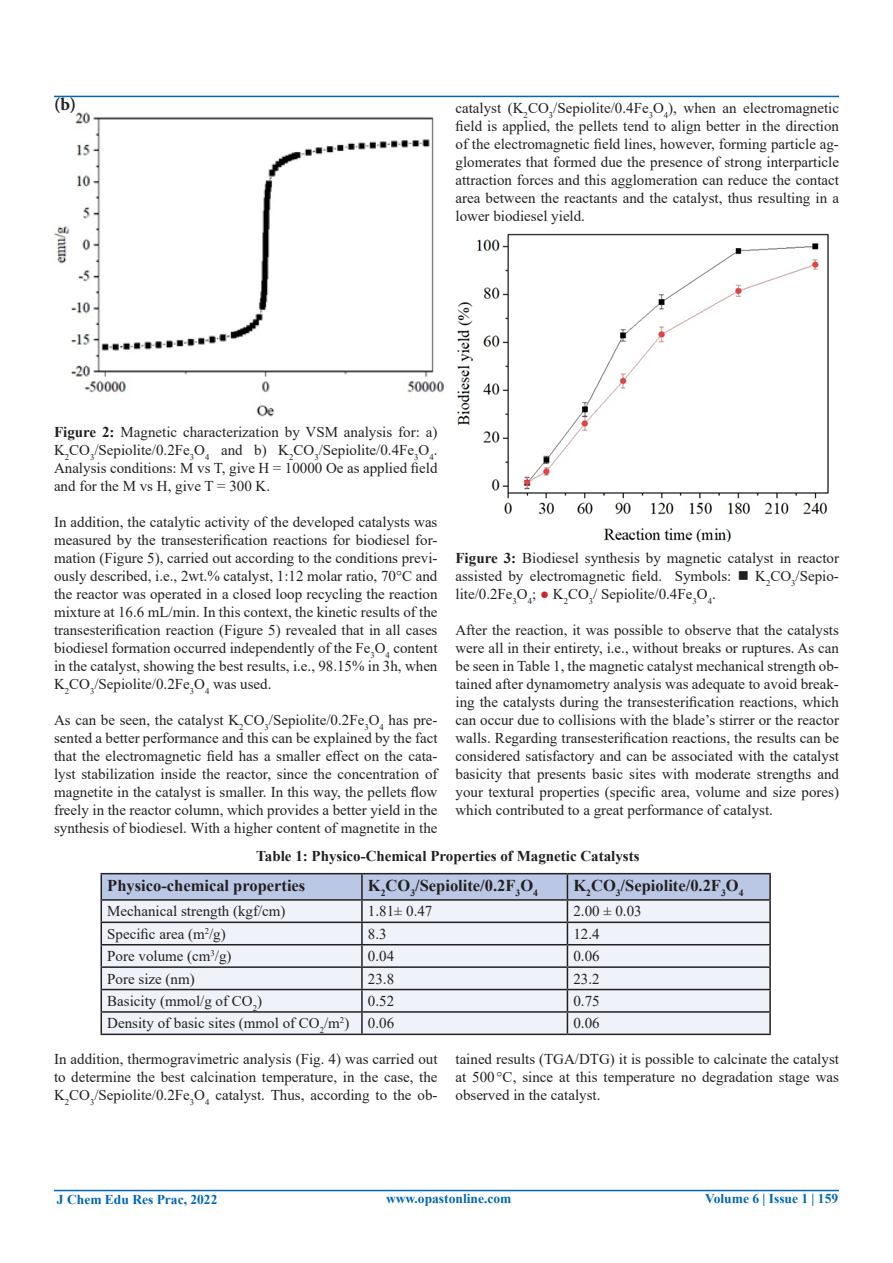
<style>
.page{position:relative;width:893px;height:1263px;background:#fff}
.page>*{position:absolute;margin:0;border:0;box-sizing:border-box;transform-origin:0 0}
.t1{font:700 18px "Minion Pro";color:#231f20}
.t2{font:700 16.5px "Times New Roman";color:#231f20}
.t3{font:15px/18px "Times New Roman";color:#231f20;text-align:justify}
.t4{font:700 15px "Times New Roman";color:#231f20}
.t5{font:700 13.5px "Times New Roman";color:#0166b3}
.s1{font-weight:700}
.s2{color:#d1232a}
</style>
<div class="page">
<hr style="left:54px;top:1190px;width:785px;height:1px;background:#0166b3">
<hr style="left:54px;top:96px;width:785px;height:1px;background:#0166b3">
<img style="left:54px;top:112px;width:391px;height:305px">
<img style="left:457px;top:233px;width:372px;height:309px">
<hr style="left:101px;top:873px;width:261px;height:1px;background:#231f20">
<hr style="left:362px;top:873px;width:205px;height:1px;background:#231f20">
<hr style="left:567px;top:873px;width:204px;height:1px;background:#231f20">
<hr style="left:769px;top:874px;width:2px;height:25px;background:#231f20">
<hr style="left:567px;top:899px;width:204px;height:2px;background:#231f20">
<hr style="left:769px;top:901px;width:2px;height:20px;background:#231f20">
<hr style="left:567px;top:921px;width:204px;height:2px;background:#231f20">
<hr style="left:769px;top:923px;width:2px;height:21px;background:#231f20">
<hr style="left:567px;top:944px;width:204px;height:1px;background:#231f20">
<hr style="left:769px;top:945px;width:2px;height:21px;background:#231f20">
<hr style="left:567px;top:966px;width:204px;height:2px;background:#231f20">
<hr style="left:769px;top:968px;width:2px;height:21px;background:#231f20">
<hr style="left:567px;top:989px;width:204px;height:1px;background:#231f20">
<hr style="left:769px;top:990px;width:2px;height:21px;background:#231f20">
<hr style="left:567px;top:1011px;width:204px;height:2px;background:#231f20">
<svg style="left:101px;top:874px;width:669px;height:159px"></svg>
<hr style="left:769px;top:1013px;width:2px;height:20px;background:#231f20">
<hr style="left:101px;top:1033px;width:261px;height:2px;background:#231f20">
<hr style="left:362px;top:1033px;width:205px;height:2px;background:#231f20">
<hr style="left:567px;top:1033px;width:204px;height:2px;background:#231f20">
<p class="t1" style="left:54px;top:92px;width:24px">(b)</p>
<p class="t3" style="left:455px;top:99px;width:385px">catalyst (K<sub>2</sub>CO<sub>3</sub>/Sepiolite/0.4Fe<sub>3</sub>O<sub>4</sub>), when an electromagnetic field is applied, the pellets tend to align better in the direction of the electromagnetic field lines, however, forming particle ag&shy;glomerates that formed due the presence of strong interparticle attraction forces and this agglomeration can reduce the contact area between the reactants and the catalyst, thus resulting in a lower biodiesel yield.</p>
<p class="t3" style="left:54px;top:423px;width:385px"><span class="s1">Figure 2:</span> Magnetic characterization by VSM analysis for: a)<br>K<sub>2</sub>CO<sub>3</sub>/Sepiolite/0.2Fe<sub>3</sub>O<sub>4</sub> and b) K<sub>2</sub>CO<sub>3</sub>/Sepiolite/0.4Fe<sub>3</sub>O<sub>4</sub>.<br>Analysis conditions: M vs T, give H = 10000 Oe as applied field and for the M vs H, give T = 300 K.</p>
<p class="t3" style="left:54px;top:513px;width:385px">In addition, the catalytic activity of the developed catalysts was measured by the transesterification reactions for biodiesel for&shy;mation (Figure 5), carried out according to the conditions previ&shy;ously described, i.e., 2wt.% catalyst, 1:12 molar ratio, 70°C and the reactor was operated in a closed loop recycling the reaction mixture at 16.6 mL/min. In this context, the kinetic results of the transesterification reaction (Figure 5) revealed that in all cases biodiesel formation occurred independently of the Fe<sub>3</sub>O<sub>4</sub> content in the catalyst, showing the best results, i.e., 98.15% in 3h, when K<sub>2</sub>CO<sub>3</sub>/Sepiolite/0.2Fe<sub>3</sub>O<sub>4</sub> was used.</p>
<p class="t3" style="left:54px;top:711px;width:385px">As can be seen, the catalyst K<sub>2</sub>CO<sub>3</sub>/Sepiolite/0.2Fe<sub>3</sub>O<sub>4</sub> has pre&shy;sented a better performance and this can be explained by the fact that the electromagnetic field has a smaller effect on the cata&shy;lyst stabilization inside the reactor, since the concentration of magnetite in the catalyst is smaller. In this way, the pellets flow freely in the reactor column, which provides a better yield in the synthesis of biodiesel. With a higher content of magnetite in the</p>
<p class="t3" style="left:455px;top:549px;width:385px"><span class="s1">Figure 3:</span> Biodiesel synthesis by magnetic catalyst in reactor assisted by electromagnetic field. Symbols: ■ K<sub>2</sub>CO<sub>3</sub>/Sepio&shy;lite/0.2Fe<sub>3</sub>O<sub>4</sub>; <span class="s2">●</span> K<sub>2</sub>CO<sub>3</sub>/ Sepiolite/0.4Fe<sub>3</sub>O<sub>4</sub>.</p>
<p class="t3" style="left:455px;top:621px;width:385px">After the reaction, it was possible to observe that the catalysts were all in their entirety, i.e., without breaks or ruptures. As can be seen in Table 1, the magnetic catalyst mechanical strength ob&shy;tained after dynamometry analysis was adequate to avoid break&shy;ing the catalysts during the transesterification reactions, which can occur due to collisions with the blade’s stirrer or the reactor walls. Regarding transesterification reactions, the results can be considered satisfactory and can be associated with the catalyst basicity that presents basic sites with moderate strengths and your textural properties (specific area, volume and size pores) which contributed to a great performance of catalyst.</p>
<p class="t4" style="left:256px;top:846px;width:385px">Table 1: Physico-Chemical Properties of Magnetic Catalysts</p>
<p class="t2" style="left:107px;top:873px;width:200px">Physico-chemical properties</p>
<p class="t2" style="left:368px;top:873px;width:172px">K<sub>2</sub>CO<sub>3</sub>/Sepiolite/0.2F<sub>3</sub>O<sub>4</sub></p>
<p class="t2" style="left:573px;top:873px;width:172px">K<sub>2</sub>CO<sub>3</sub>/Sepiolite/0.2F<sub>3</sub>O<sub>4</sub></p>
<p class="t3" style="left:107px;top:902px;width:180px">Mechanical strength (kgf/cm)</p>
<p class="t3" style="left:368px;top:902px;width:66px">1.81± 0.47</p>
<p class="t3" style="left:573px;top:902px;width:70px">2.00 ± 0.03</p>
<p class="t3" style="left:107px;top:924px;width:120px">Specific area (m<sup>2</sup>/g)</p>
<p class="t3" style="left:368px;top:924px;width:20px">8.3</p>
<p class="t3" style="left:573px;top:924px;width:28px">12.4</p>
<p class="t3" style="left:107px;top:947px;width:126px">Pore volume (cm<sup>3</sup>/g)</p>
<p class="t3" style="left:368px;top:947px;width:28px">0.04</p>
<p class="t3" style="left:573px;top:947px;width:28px">0.06</p>
<p class="t3" style="left:107px;top:969px;width:89px">Pore size (nm)</p>
<p class="t3" style="left:368px;top:969px;width:28px">23.8</p>
<p class="t3" style="left:573px;top:969px;width:28px">23.2</p>
<p class="t3" style="left:107px;top:991px;width:156px">Basicity (mmol/g of CO<sub>2</sub>)</p>
<p class="t3" style="left:368px;top:991px;width:28px">0.52</p>
<p class="t3" style="left:573px;top:991px;width:28px">0.75</p>
<p class="t3" style="left:107px;top:1014px;width:244px">Density of basic sites (mmol of CO<sub>2</sub>/m<sup>2</sup>)</p>
<p class="t3" style="left:368px;top:1014px;width:28px">0.06</p>
<p class="t3" style="left:573px;top:1014px;width:28px">0.06</p>
<p class="t3" style="left:54px;top:1049px;width:385px">In addition, thermogravimetric analysis (Fig. 4) was carried out to determine the best calcination temperature, in the case, the K<sub>2</sub>CO<sub>3</sub>/Sepiolite/0.2Fe<sub>3</sub>O<sub>4</sub> catalyst. Thus, according to the ob-</p>
<p class="t3" style="left:455px;top:1049px;width:385px">tained results (TGA/DTG) it is possible to calcinate the catalyst at 500 °C, since at this temperature no degradation stage was observed in the catalyst.</p>
<p class="t5" style="left:57px;top:1190px;width:162px">J Chem Edu Res Prac, 2022</p>
<p class="t5" style="left:386px;top:1189px;width:127px">www.opastonline.com</p>
<p class="t5" style="left:705px;top:1189px;width:134px">Volume 6 | Issue 1 | 159</p>
</div>
